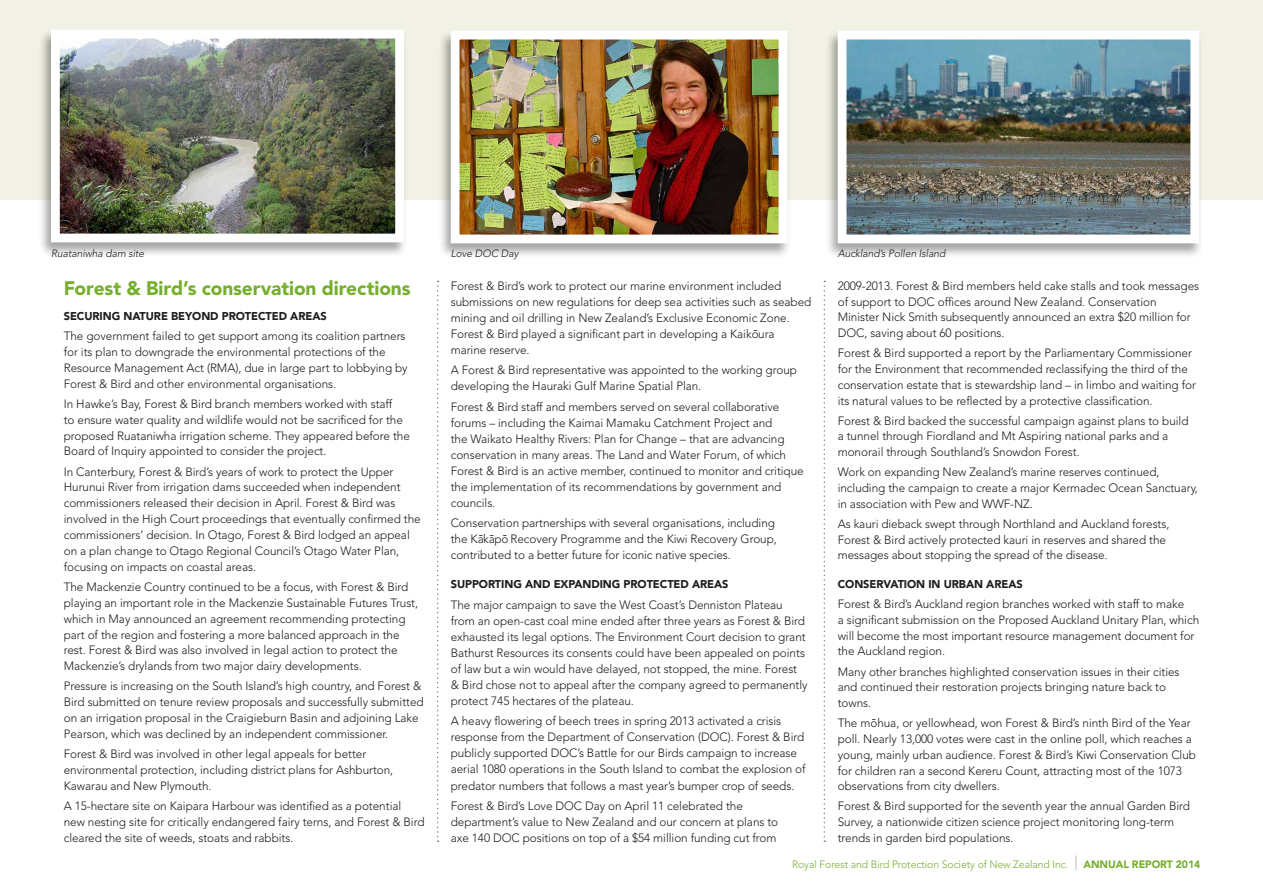
<style>
.page{position:relative;width:1263px;height:893px;background:#fff}
.page>*{position:absolute;margin:0;border:0;box-sizing:border-box;transform-origin:0 0}
.t1{font:900 19.5px "Avenir";letter-spacing:-.005em;color:#76af2c}
.t2{font:300 12px/16px "Avenir";letter-spacing:-.005em;color:#1d1d1b}
.t3{font:900 11.25px "Avenir";letter-spacing:-.005em;color:#1d1d1b}
.t4{font:300 10.65px "Avenir";letter-spacing:-.005em;color:#76af2c}
.t5{font:italic 300 10.5px "Avenir";letter-spacing:-.005em;color:#1d1d1b}
.s1{font-weight:500}
.s2{font-size:19.05px;color:#c6c6c6}
.s3{font-weight:900}
</style>
<div class="page">
<div style="left:0;top:0;width:1263px;height:200px;background:#f2f1e5"></div>
<svg style="left:437px;top:281px;width:2px;height:561px"></svg>
<svg style="left:823px;top:281px;width:2px;height:561px"></svg>
<div style="left:39px;top:29px;width:369px;height:229px;background:#1d1d1b;opacity:.4"></div>
<img style="left:61px;top:40px;width:333px;height:192px">
<div style="left:51px;top:30px;width:353px;height:212px;border:9px solid #fff"></div>
<div style="left:438px;top:30px;width:353px;height:229px;background:#1d1d1b;opacity:.4"></div>
<img style="left:461px;top:41px;width:316px;height:192px">
<div style="left:451px;top:31px;width:336px;height:212px;border:9px solid #fff"></div>
<div style="left:825px;top:30px;width:378px;height:229px;background:#1d1d1b;opacity:.4"></div>
<img style="left:848px;top:41px;width:341px;height:192px">
<div style="left:838px;top:31px;width:361px;height:212px;border:9px solid #fff"></div>
<p class="t5" style="left:51px;top:247px;width:95px">Ruataniwha dam site</p>
<p class="t5" style="left:451px;top:247px;width:69px">Love DOC Day</p>
<p class="t5" style="left:838px;top:247px;width:109px">Auckland’s Pollen Island</p>
<h1 class="t1" style="left:64px;top:277px;width:348px">Forest &amp; Bird’s conservation directions</h1>
<p class="t3" style="left:64px;top:309px;width:264px">SECURING NATURE BEYOND PROTECTED AREAS</p>
<p class="t2" style="left:64px;top:328px;width:345px">The government failed to get support among its coalition partners for its plan to downgrade the environmental protections of the Resource Management Act (RMA), due in large part to lobbying by Forest &amp; Bird and other environmental organisations.</p>
<p class="t2" style="left:64px;top:396px;width:348px">In Hawke’s Bay, Forest &amp; Bird branch members worked with staff<br>to ensure water quality and wildlife would not be sacrificed for the proposed Ruataniwha irrigation scheme. They appeared before the Board of Inquiry appointed to consider the project.</p>
<p class="t2" style="left:64px;top:463px;width:358px">In Canterbury, Forest &amp; Bird’s years of work to protect the Upper Hurunui River from irrigation dams succeeded when independent commissioners released their decision in April. Forest &amp; Bird was involved in the High Court proceedings that eventually confirmed the commissioners’ decision. In Otago, Forest &amp; Bird lodged an appeal on a plan change to Otago Regional Council’s Otago Water Plan, focusing on impacts on coastal areas.</p>
<p class="t2" style="left:64px;top:579px;width:356px">The Mackenzie Country continued to be a focus, with Forest &amp; Bird playing an important role in the Mackenzie Sustainable Futures Trust, which in May announced an agreement recommending protecting part of the region and fostering a more balanced approach in the rest. Forest &amp; Bird was also involved in legal action to protect the Mackenzie’s drylands from two major dairy developments.</p>
<p class="t2" style="left:64px;top:678px;width:361px">Pressure is increasing on the South Island’s high country, and Forest &amp; Bird submitted on tenure review proposals and successfully submitted on an irrigation proposal in the Craigieburn Basin and adjoining Lake Pearson, which was declined by an independent commissioner.</p>
<p class="t2" style="left:64px;top:746px;width:331px">Forest &amp; Bird was involved in other legal appeals for better environmental protection, including district plans for Ashburton,<br>Kawarau and New Plymouth.</p>
<p class="t2" style="left:64px;top:798px;width:362px">A 15-hectare site on Kaipara Harbour was identified as a potential new nesting site for critically endangered fairy terns, and Forest &amp; Bird cleared the site of weeds, stoats and rabbits.</p>
<p class="t2" style="left:451px;top:278px;width:362px">Forest &amp; Bird’s work to protect our marine environment included submissions on new regulations for deep sea activities such as seabed mining and oil drilling in New Zealand’s Exclusive Economic Zone.<br>Forest &amp; Bird played a significant part in developing a Kaiko<span class="s1">¯</span>ura marine reserve.</p>
<p class="t2" style="left:451px;top:362px;width:348px">A Forest &amp; Bird representative was appointed to the working group developing the Hauraki Gulf Marine Spatial Plan.</p>
<p class="t2" style="left:451px;top:398px;width:354px">Forest &amp; Bird staff and members served on several collaborative forums – including the Kaimai Mamaku Catchment Project and<br>the Waikato Healthy Rivers: Plan for Change – that are advancing conservation in many areas. The Land and Water Forum, of which Forest &amp; Bird is an active member, continued to monitor and critique the implementation of its recommendations by government and councils.</p>
<p class="t2" style="left:451px;top:515px;width:328px">Conservation partnerships with several organisations, including the Ka<span class="s1">¯</span>ka<span class="s1">¯</span>po<span class="s1">¯</span> Recovery Programme and the Kiwi Recovery Group, contributed to a better future for iconic native species.</p>
<p class="t3" style="left:451px;top:578px;width:279px">SUPPORTING AND EXPANDING PROTECTED AREAS</p>
<p class="t2" style="left:451px;top:596px;width:358px">The major campaign to save the West Coast’s Denniston Plateau from an open-cast coal mine ended after three years as Forest &amp; Bird exhausted its legal options. The Environment Court decision to grant Bathurst Resources its consents could have been appealed on points of law but a win would have delayed, not stopped, the mine. Forest &amp; Bird chose not to appeal after the company agreed to permanently protect 745 hectares of the plateau.</p>
<p class="t2" style="left:451px;top:713px;width:356px">A heavy flowering of beech trees in spring 2013 activated a crisis response from the Department of Conservation (DOC). Forest &amp; Bird publicly supported DOC’s Battle for our Birds campaign to increase aerial 1080 operations in the South Island to combat the explosion of predator numbers that follows a mast year’s bumper crop of seeds.</p>
<p class="t2" style="left:451px;top:798px;width:329px">Forest &amp; Bird’s Love DOC Day on April 11 celebrated the department’s value to New Zealand and our concern at plans to axe 140 DOC positions on top of a $54 million funding cut from</p>
<p class="t2" style="left:838px;top:278px;width:363px">2009-2013. Forest &amp; Bird members held cake stalls and took messages of support to DOC offices around New Zealand. Conservation Minister Nick Smith subsequently announced an extra $20 million for DOC, saving about 60 positions.</p>
<p class="t2" style="left:838px;top:345px;width:360px">Forest &amp; Bird supported a report by the Parliamentary Commissioner for the Environment that recommended reclassifying the third of the conservation estate that is stewardship land – in limbo and waiting for its natural values to be reflected by a protective classification.</p>
<p class="t2" style="left:838px;top:413px;width:352px">Forest &amp; Bird backed the successful campaign against plans to build a tunnel through Fiordland and Mt Aspiring national parks and a monorail through Southland’s Snowdon Forest.</p>
<p class="t2" style="left:838px;top:464px;width:362px">Work on expanding New Zealand’s marine reserves continued, including the campaign to create a major Kermadec Ocean Sanctuary, in association with Pew and WWF-NZ.</p>
<p class="t2" style="left:838px;top:516px;width:333px">As kauri dieback swept through Northland and Auckland forests,<br>Forest &amp; Bird actively protected kauri in reserves and shared the messages about stopping the spread of the disease.</p>
<p class="t3" style="left:838px;top:577px;width:187px">CONSERVATION IN URBAN AREAS</p>
<p class="t2" style="left:838px;top:596px;width:363px">Forest &amp; Bird’s Auckland region branches worked with staff to make<br>a significant submission on the Proposed Auckland Unitary Plan, which will become the most important resource management document for the Auckland region.</p>
<p class="t2" style="left:838px;top:663px;width:343px">Many other branches highlighted conservation issues in their cities and continued their restoration projects bringing nature back to towns.</p>
<p class="t2" style="left:838px;top:715px;width:360px">The mo<span class="s1">¯</span> hua, or yellowhead, won Forest &amp; Bird’s ninth Bird of the Year poll. Nearly 13,000 votes were cast in the online poll, which reaches a young, mainly urban audience. Forest &amp; Bird’s Kiwi Conservation Club for children ran a second Kereru Count, attracting most of the 1073 observations from city dwellers.</p>
<p class="t2" style="left:838px;top:798px;width:354px">Forest &amp; Bird supported for the seventh year the annual Garden Bird<br>Survey, a nationwide citizen science project monitoring long-term trends in garden bird populations.</p>
<p class="t4" style="left:792px;top:858px;width:410px">Royal Forest and Bird Protection Society of New Zealand Inc. <span class="s2">l</span> <span class="s3">ANNUAL REPORT 2014</span></p>
</div>
